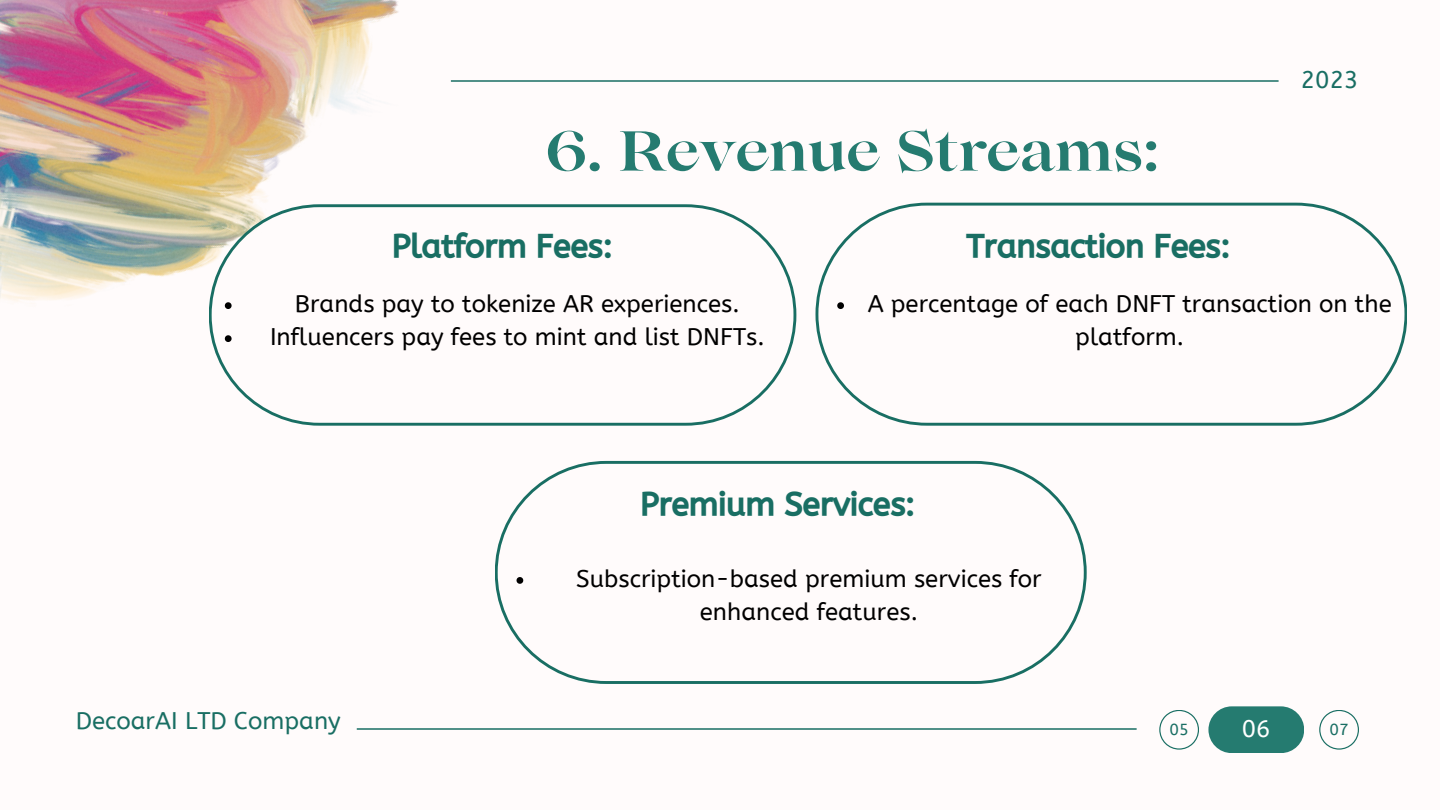
<style>
.page{position:relative;width:1440px;height:810px;background:#fffbfb}
.page>*{position:absolute;margin:0;border:0;box-sizing:border-box;transform-origin:0 0}
.t1{font:700 56px "Lovelace";color:#257b70}
.t2{font:32px "CA Generated";color:#196e63}
.t3{font:24px/33px "A Bee Zee";color:#000;text-align:center}
.t4{font:24px "A Bee Zee";color:#196e63}
.t5{font:24px "A Bee Zee";color:#fff}
.t6{font:16px "A Bee Zee";color:#196e63}
</style>
<div class="page">
<div style="left:1208px;top:706px;width:96px;height:47px;background:#257b70;border-radius:23px"></div>
<svg style="left:1159px;top:710px;width:40px;height:40px"></svg>
<svg style="left:1319px;top:710px;width:40px;height:40px"></svg>
<hr style="left:357px;top:728px;width:780px;height:2px;background:#196e63">
<hr style="left:451px;top:80px;width:828px;height:2px;background:#196e63">
<img style="left:0;top:0;width:518px;height:301px">
<svg style="left:209px;top:204px;width:587px;height:222px"></svg>
<svg style="left:225px;top:302px;width:7px;height:7px"></svg>
<svg style="left:225px;top:335px;width:7px;height:7px"></svg>
<svg style="left:815px;top:203px;width:592px;height:223px"></svg>
<svg style="left:837px;top:302px;width:7px;height:7px"></svg>
<svg style="left:495px;top:461px;width:592px;height:223px"></svg>
<svg style="left:517px;top:577px;width:6px;height:7px"></svg>
<h1 class="t1" style="left:545px;top:107px;width:616px">6. Revenue Streams:</h1>
<p class="t4" style="left:1301px;top:66px;width:59px">2023</p>
<h2 class="t2" style="left:392px;top:227px;width:222px">Platform Fees:</h2>
<p class="t3" style="left:270px;top:288px;width:496px">Brands pay to tokenize AR experiences.<br>Influencers pay fees to mint and list DNFTs.</p>
<h2 class="t2" style="left:967px;top:227px;width:265px">Transaction Fees:</h2>
<p class="t3" style="left:868px;top:288px;width:526px">A percentage of each DNFT transaction on the platform.</p>
<h2 class="t2" style="left:641px;top:485px;width:276px">Premium Services:</h2>
<p class="t3" style="left:576px;top:562px;width:467px">Subscription-based premium services for enhanced features.</p>
<p class="t4" style="left:76px;top:707px;width:267px">DecoarAI LTD Company</p>
<p class="t6" style="left:1170px;top:720px;width:21px">05</p>
<p class="t6" style="left:1330px;top:720px;width:21px">07</p>
<p class="t5" style="left:1242px;top:715px;width:30px">06</p>
</div>
